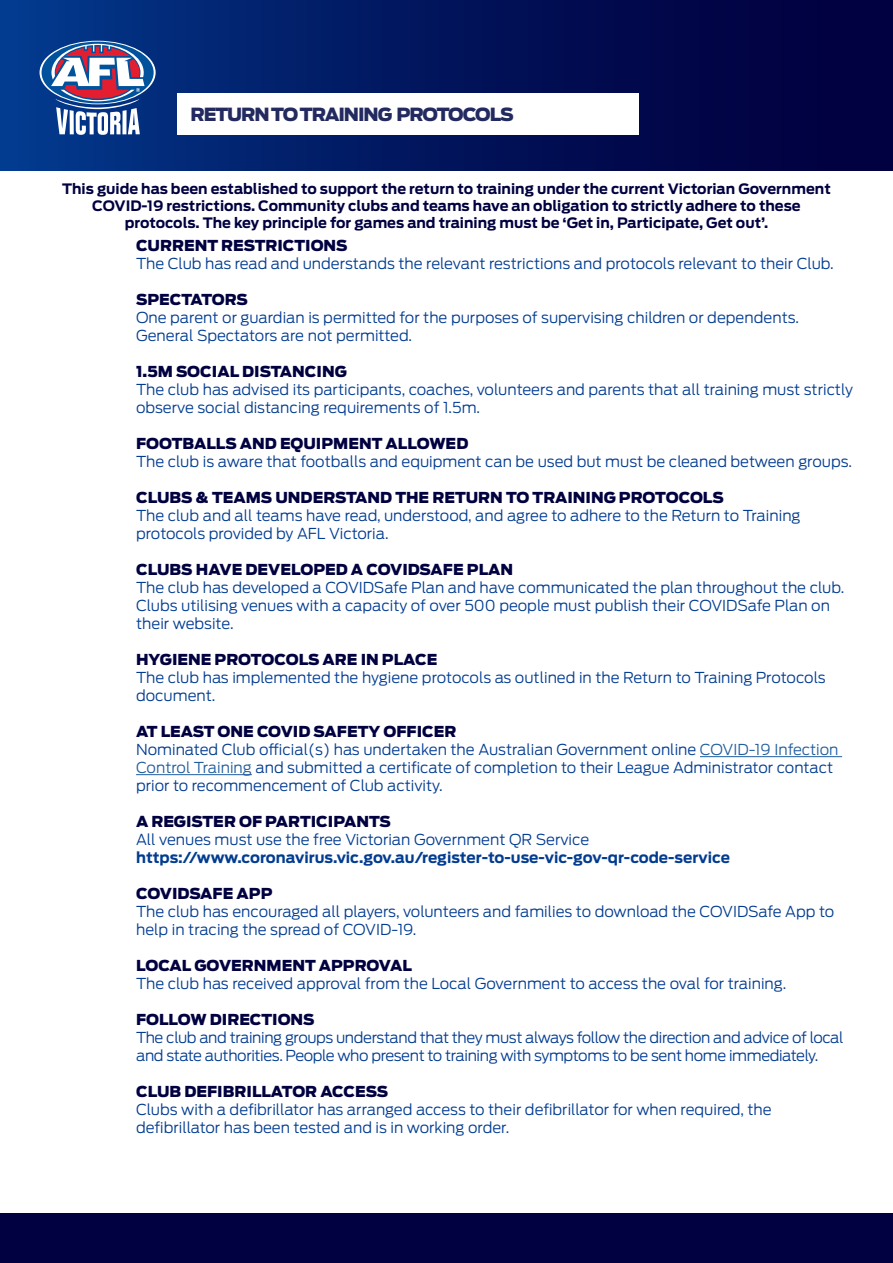
<style>
.page{position:relative;width:893px;height:1263px;background:#fff}
.page>*{position:absolute;margin:0;border:0;box-sizing:border-box;transform-origin:0 0}
.t1{font:900 18px "Antenna";letter-spacing:-.06em;color:#232a60}
.t2{font:300 15px/18px "Antenna";color:#023c91}
.t3{font:900 15px "Antenna";color:#010040}
.t4{font:300 15px/18px "Antenna";letter-spacing:-.025em;color:#023c91}
.t5{font:700 15px "Antenna";color:#023c91}
.t6{font:700 14.25px/17.1px "Antenna";color:#010040;text-align:center}
.s1{font-weight:900;color:#010040}
.s2{color:#215e9e}
</style>
<div class="page">
<div style="left:0;top:0;width:893px;height:170px;background:linear-gradient(to right,#023689,#010036)"></div>
<div style="left:177px;top:94px;width:462px;height:41px;background:#fff"></div>
<svg style="left:40px;top:41px;width:115px;height:63px"></svg>
<div style="left:42px;top:42px;width:112px;height:61px;background:#00529c;border-radius:50%"></div>
<svg style="left:51px;top:44px;width:93px;height:91px"></svg>
<hr style="left:700px;top:756px;width:142px;height:1px;background:#215e9e">
<hr style="left:136px;top:774px;width:116px;height:1px;background:#215e9e">
<div style="left:0;top:1213px;width:893px;height:50px;background:#010040"></div>
<p class="t1" style="left:190px;top:102px;width:325px">RETURN TO TRAINING PROTOCOLS</p>
<p class="t6" style="left:62px;top:180px;width:770px">This guide has been established to support the return to training under the current Victorian Government<br>COVID-19 restrictions. Community clubs and teams have an obligation to strictly adhere to these protocols. The key principle for games and training must be ‘Get in, Participate, Get out’.</p>
<p class="t3" style="left:136px;top:235px;width:213px">CURRENT RESTRICTIONS</p>
<p class="t2" style="left:136px;top:254px;width:699px">The Club has read and understands the relevant restrictions and protocols relevant to their Club.</p>
<p class="t3" style="left:136px;top:289px;width:113px">SPECTATORS</p>
<p class="t2" style="left:136px;top:308px;width:664px">One parent or guardian is permitted for the purposes of supervising children or dependents.<br>General Spectators are not permitted.</p>
<p class="t3" style="left:136px;top:361px;width:212px">1.5M SOCIAL DISTANCING</p>
<p class="t2" style="left:136px;top:380px;width:718px">The club has advised its participants, coaches, volunteers and parents that all training must strictly observe social distancing requirements of 1.5m.</p>
<p class="t3" style="left:136px;top:433px;width:334px">FOOTBALLS AND EQUIPMENT ALLOWED</p>
<p class="t2" style="left:136px;top:452px;width:718px">The club is aware that footballs and equipment can be used but must be cleaned between groups.</p>
<p class="t3" style="left:136px;top:487px;width:589px">CLUBS &amp; TEAMS UNDERSTAND THE RETURN TO TRAINING PROTOCOLS</p>
<p class="t2" style="left:136px;top:506px;width:666px">The club and all teams have read, understood, and agree to adhere to the Return to Training protocols provided by AFL Victoria.</p>
<p class="t3" style="left:136px;top:559px;width:379px">CLUBS HAVE DEVELOPED A COVIDSAFE PLAN</p>
<p class="t2" style="left:136px;top:578px;width:710px">The club has developed a COVIDSafe Plan and have communicated the plan throughout the club.<br>Clubs utilising venues with a capacity of over 500 people must publish their COVIDSafe Plan on their website.</p>
<p class="t3" style="left:136px;top:649px;width:303px">HYGIENE PROTOCOLS ARE IN PLACE</p>
<p class="t2" style="left:136px;top:668px;width:691px">The club has implemented the hygiene protocols as outlined in the Return to Training Protocols document.</p>
<p class="t2" style="left:136px;top:722px;width:704px"><span class="s1">AT LEAST ONE COVID SAFETY OFFICER<br></span>Nominated Club official(s) has undertaken the Australian Government online <span class="s2">COVID-19 Infection Control Training</span> and submitted a certificate of completion to their League Administrator contact prior to recommencement of Club activity.</p>
<p class="t3" style="left:136px;top:811px;width:256px">A REGISTER OF PARTICIPANTS</p>
<p class="t2" style="left:136px;top:830px;width:455px">All venues must use the free Victorian Government QR Service</p>
<p class="t5" style="left:136px;top:847px;width:595px">https://www.coronavirus.vic.gov.au/register-to-use-vic-gov-qr-code-service</p>
<p class="t3" style="left:136px;top:883px;width:138px">COVIDSAFE APP</p>
<p class="t2" style="left:136px;top:902px;width:700px">The club has encouraged all players, volunteers and families to download the COVIDSafe App to help in tracing the spread of COVID-19.</p>
<p class="t3" style="left:136px;top:955px;width:277px">LOCAL GOVERNMENT APPROVAL</p>
<p class="t2" style="left:136px;top:974px;width:652px">The club has received approval from the Local Government to access the oval for training.</p>
<p class="t3" style="left:136px;top:1009px;width:180px">FOLLOW DIRECTIONS</p>
<p class="t4" style="left:136px;top:1028px;width:709px">The club and training groups understand that they must always follow the direction and advice of local and state authorities. People who present to training with symptoms to be sent home immediately.</p>
<p class="t3" style="left:136px;top:1081px;width:254px">CLUB DEFIBRILLATOR ACCESS</p>
<p class="t2" style="left:136px;top:1100px;width:637px">Clubs with a defibrillator has arranged access to their defibrillator for when required, the defibrillator has been tested and is in working order.</p>
</div>
